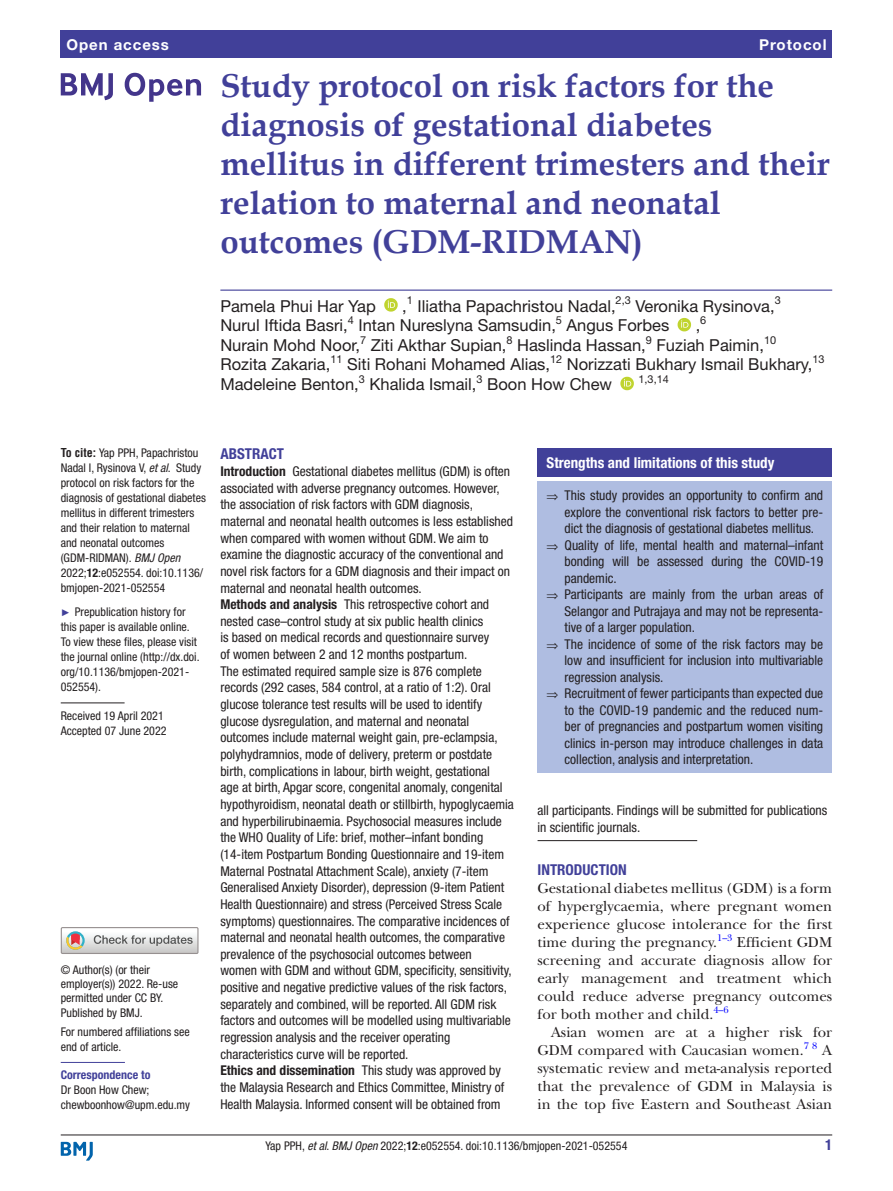
<style>
.page{position:relative;width:893px;height:1191px;background:#fff}
.page>*{position:absolute;margin:0;border:0;box-sizing:border-box;transform-origin:0 0}
.t1{font:700 33px/39px "Book Antiqua";color:#414099}
.t2{font:16.5px "Helvetica Neue LT Std";color:#231f20}
.t3{font:15px/18px "New Baskerville";color:#231f20;text-align:justify}
.t4{font:700 condensed 15px "Helvetica Neue LT Std";color:#fff}
.t5{font:700 condensed 15px "Helvetica Neue LT Std";color:#414099}
.t6{font:700 15px "Helvetica Neue LT Std";letter-spacing:.065em;color:#fff}
.t7{font:condensed 13.5px/16.6px "Helvetica Neue LT Std";color:#231f20}
.t8{font:condensed 12px/15px "Helvetica Neue LT Std";color:#231f20}
.t9{font:700 condensed 12px "Helvetica Neue LT Std";color:#414099}
.t10{font:10.95px "Helvetica Neue LT Std";color:#231f20}
.t11{font:9.9px "New Baskerville";color:#00f}
.s1{font-family:"Helvetica LT Std";font-weight:700}
.s2{font-style:italic}
.s3{font-weight:700}
.s4{font-family:"Arial";font-stretch:normal;font-size:9.75px;color:#414099}
</style>
<div class="page">
<hr style="left:61px;top:1134px;width:771px;height:1px;background:#231f20">
<svg style="left:61px;top:1141px;width:32px;height:19px"></svg>
<div style="left:61px;top:31px;width:771px;height:27px;background:#414099"></div>
<hr style="left:220px;top:289px;width:612px;height:2px;background:#414099">
<svg style="left:384px;top:298px;width:14px;height:14px"></svg>
<svg style="left:678px;top:318px;width:13px;height:13px"></svg>
<svg style="left:620px;top:377px;width:14px;height:13px"></svg>
<hr style="left:61px;top:702px;width:64px;height:1px;background:#231f20">
<hr style="left:61px;top:1062px;width:64px;height:1px;background:#414099">
<svg style="left:61px;top:73px;width:52px;height:27px"></svg>
<svg style="left:125px;top:73px;width:76px;height:29px"></svg>
<div style="left:61px;top:927px;width:138px;height:27px;border:1px solid #969090"></div>
<svg style="left:61px;top:927px;width:137px;height:26px"></svg>
<hr style="left:538px;top:840px;width:159px;height:1px;background:#231f20">
<div style="left:538px;top:448px;width:294px;height:29px;background:#414099"></div>
<div style="left:538px;top:481px;width:294px;height:292px;background:#afbde1"></div>
<p class="t6" style="left:66px;top:35px;width:104px">Open access</p>
<p class="t6" style="left:759px;top:35px;width:69px">Protocol</p>
<h1 class="t1" style="left:220px;top:66px;width:611px">Study protocol on risk factors for the diagnosis of gestational diabetes mellitus in different trimesters and their relation to maternal and neonatal outcomes (GDM-RIDMAN)</h1>
<p class="t2" style="left:220px;top:296px;width:157px">Pamela Phui Har Yap</p>
<p class="t2" style="left:402px;top:296px;width:6px">,</p>
<p class="t10" style="left:407px;top:294px;width:8px">1</p>
<p class="t2" style="left:418px;top:296px;width:200px">Iliatha Papachristou Nadal,</p>
<p class="t10" style="left:616px;top:294px;width:17px">2,3</p>
<p class="t2" style="left:635px;top:296px;width:141px">Veronika Rysinova,</p>
<p class="t10" style="left:775px;top:294px;width:8px">3</p>
<p class="t2" style="left:220px;top:316px;width:129px">Nurul Iftida Basri,</p>
<p class="t10" style="left:348px;top:313px;width:8px">4</p>
<p class="t2" style="left:358px;top:316px;width:199px">Intan Nureslyna Samsudin,</p>
<p class="t10" style="left:556px;top:313px;width:8px">5</p>
<p class="t2" style="left:567px;top:316px;width:104px">Angus Forbes</p>
<p class="t2" style="left:696px;top:316px;width:6px">,</p>
<p class="t10" style="left:700px;top:313px;width:8px">6</p>
<p class="t2" style="left:220px;top:335px;width:141px">Nurain Mohd Noor,</p>
<p class="t10" style="left:360px;top:333px;width:8px">7</p>
<p class="t2" style="left:371px;top:335px;width:137px">Ziti Akthar Supian,</p>
<p class="t10" style="left:506px;top:333px;width:8px">8</p>
<p class="t2" style="left:517px;top:335px;width:130px">Haslinda Hassan,</p>
<p class="t10" style="left:646px;top:333px;width:8px">9</p>
<p class="t2" style="left:656px;top:335px;width:109px">Fuziah Paimin,</p>
<p class="t10" style="left:764px;top:333px;width:14px">10</p>
<p class="t2" style="left:220px;top:355px;width:111px">Rozita Zakaria,</p>
<p class="t10" style="left:330px;top:352px;width:14px">11</p>
<p class="t2" style="left:347px;top:355px;width:204px">Siti Rohani Mohamed Alias,</p>
<p class="t10" style="left:550px;top:352px;width:14px">12</p>
<p class="t2" style="left:567px;top:355px;width:247px">Norizzati Bukhary Ismail Bukhary,</p>
<p class="t10" style="left:812px;top:352px;width:14px">13</p>
<p class="t2" style="left:220px;top:374px;width:140px">Madeleine Benton,</p>
<p class="t10" style="left:359px;top:372px;width:8px">3</p>
<p class="t2" style="left:369px;top:374px;width:108px">Khalida Ismail,</p>
<p class="t10" style="left:476px;top:372px;width:8px">3</p>
<p class="t2" style="left:487px;top:374px;width:126px">Boon How Chew</p>
<p class="t10" style="left:638px;top:372px;width:32px">1,3,14</p>
<p class="t8" style="left:61px;top:445px;width:147px"><span class="s1">To cite:</span> Yap PPH, Papachristou<br>Nadal I, Rysinova V, <span class="s2">et al</span>. Study protocol on risk factors for the diagnosis of gestational diabetes mellitus in different trimesters and their relation to maternal and neonatal outcomes (GDM-RIDMAN). <span class="s2">BMJ Open<br></span>2022;<span class="s3">12</span>:e052554. doi:10.1136/ bmjopen-2021-052554</p>
<p class="t8" style="left:61px;top:604px;width:140px"><span class="s4">►</span> Prepublication history for this paper is available online.<br>To view these files, please visit the journal online (http://dx.doi. org/10.1136/bmjopen-2021-<br>052554).</p>
<p class="t8" style="left:61px;top:708px;width:107px">Received 19 April 2021<br>Accepted 07 June 2022</p>
<p class="t8" style="left:61px;top:962px;width:119px;line-height:14.4px">© Author(s) (or their employer(s)) 2022. Re-use permitted under CC BY.<br>Published by BMJ.</p>
<p class="t8" style="left:61px;top:1024px;width:130px">For numbered affiliations see end of article.</p>
<p class="t9" style="left:61px;top:1067px;width:91px">Correspondence to</p>
<p class="t8" style="left:61px;top:1082px;width:131px">Dr Boon How Chew; chewboonhow@upm.edu.my</p>
<p class="t5" style="left:220px;top:445px;width:65px">ABSTRACT</p>
<p class="t7" style="left:220px;top:463px;width:295px"><span class="s3">Introduction</span> Gestational diabetes mellitus (GDM) is often associated with adverse pregnancy outcomes. However, the association of risk factors with GDM diagnosis, maternal and neonatal health outcomes is less established when compared with women without GDM. We aim to examine the diagnostic accuracy of the conventional and novel risk factors for a GDM diagnosis and their impact on maternal and neonatal health outcomes.<br><span class="s3">Methods and analysis</span> This retrospective cohort and nested case–control study at six public health clinics<br>is based on medical records and questionnaire survey<br>of women between 2 and 12 months postpartum.<br>The estimated required sample size is 876 complete records (292 cases, 584 control, at a ratio of 1:2). Oral glucose tolerance test results will be used to identify glucose dysregulation, and maternal and neonatal outcomes include maternal weight gain, pre-eclampsia, polyhydramnios, mode of delivery, preterm or postdate birth, complications in labour, birth weight, gestational<br>age at birth, Apgar score, congenital anomaly, congenital hypothyroidism, neonatal death or stillbirth, hypoglycaemia and hyperbilirubinaemia. Psychosocial measures include the WHO Quality of Life: brief, mother–infant bonding (14-item Postpartum Bonding Questionnaire and 19-item Maternal Postnatal Attachment Scale), anxiety (7-item Generalised Anxiety Disorder), depression (9-item Patient Health Questionnaire) and stress (Perceived Stress Scale symptoms) questionnaires. The comparative incidences of maternal and neonatal health outcomes, the comparative prevalence of the psychosocial outcomes between<br>women with GDM and without GDM, specificity, sensitivity, positive and negative predictive values of the risk factors, separately and combined, will be reported. All GDM risk factors and outcomes will be modelled using multivariable regression analysis and the receiver operating characteristics curve will be reported.<br><span class="s3">Ethics and dissemination</span> This study was approved by the Malaysia Research and Ethics Committee, Ministry of Health Malaysia. Informed consent will be obtained from</p>
<p class="t4" style="left:547px;top:454px;width:229px">Strengths and limitations of this study</p>
<p class="t7" style="left:547px;top:487px;width:278px">⇒ This study provides an opportunity to confirm and</p>
<p class="t7" style="left:565px;top:503px;width:260px">explore the conventional risk factors to better pre-</p>
<p class="t7" style="left:565px;top:520px;width:251px">dict the diagnosis of gestational diabetes mellitus.</p>
<p class="t7" style="left:547px;top:536px;width:278px">⇒ Quality of life, mental health and maternal–infant</p>
<p class="t7" style="left:565px;top:553px;width:260px">bonding will be assessed during the COVID-19</p>
<p class="t7" style="left:565px;top:569px;width:54px">pandemic.</p>
<p class="t7" style="left:547px;top:586px;width:278px">⇒ Participants are mainly from the urban areas of</p>
<p class="t7" style="left:565px;top:602px;width:260px">Selangor and Putrajaya and may not be representa-</p>
<p class="t7" style="left:565px;top:619px;width:132px">tive of a larger population.</p>
<p class="t7" style="left:547px;top:635px;width:278px">⇒ The incidence of some of the risk factors may be</p>
<p class="t7" style="left:565px;top:652px;width:260px">low and insufficient for inclusion into multivariable</p>
<p class="t7" style="left:565px;top:668px;width:100px">regression analysis.</p>
<p class="t7" style="left:547px;top:685px;width:278px">⇒ Recruitment of fewer participants than expected due</p>
<p class="t7" style="left:565px;top:701px;width:260px">to the COVID-19 pandemic and the reduced num-</p>
<p class="t7" style="left:565px;top:718px;width:260px">ber of pregnancies and postpartum women visiting</p>
<p class="t7" style="left:565px;top:734px;width:260px">clinics in-person may introduce challenges in data</p>
<p class="t7" style="left:565px;top:751px;width:190px">collection, analysis and interpretation.</p>
<p class="t7" style="left:538px;top:802px;width:291px">all participants. Findings will be submitted for publications in scientific journals.</p>
<p class="t5" style="left:538px;top:861px;width:91px">INTRODUCTION</p>
<p class="t3" style="left:538px;top:879px;width:296px">Gestational diabetes mellitus (GDM) is a form of hyperglycaemia, where pregnant women experience glucose intolerance for the first time during the pregnancy.</p>
<p class="t11" style="left:717px;top:931px;width:17px">1–3</p>
<p class="t3" style="left:538px;top:933px;width:296px;text-indent:199px">Efficient GDM screening and accurate diagnosis allow for early management and treatment which could reduce adverse pregnancy outcomes for both mother and child.<sup>4–6</sup></p>
<p class="t3" style="left:538px;top:1023px;width:296px;text-indent:14px">Asian women are at a higher risk for<br>GDM compared with Caucasian women.</p>
<p class="t11" style="left:804px;top:1039px;width:15px">7 8</p>
<p class="t3" style="left:538px;top:1041px;width:296px;text-indent:285px">A systematic review and meta-analysis reported that the prevalence of GDM in Malaysia is in the top five Eastern and Southeast Asian</p>
<p class="t8" style="left:266px;top:1137px;width:363px">Yap PPH, <span class="s2">et al</span>. <span class="s2">BMJ Open</span> 2022;<span class="s3">12</span>:e052554. doi:10.1136/bmjopen-2021-052554</p>
<p class="t5" style="left:825px;top:1135px;width:9px">1</p>
</div>
